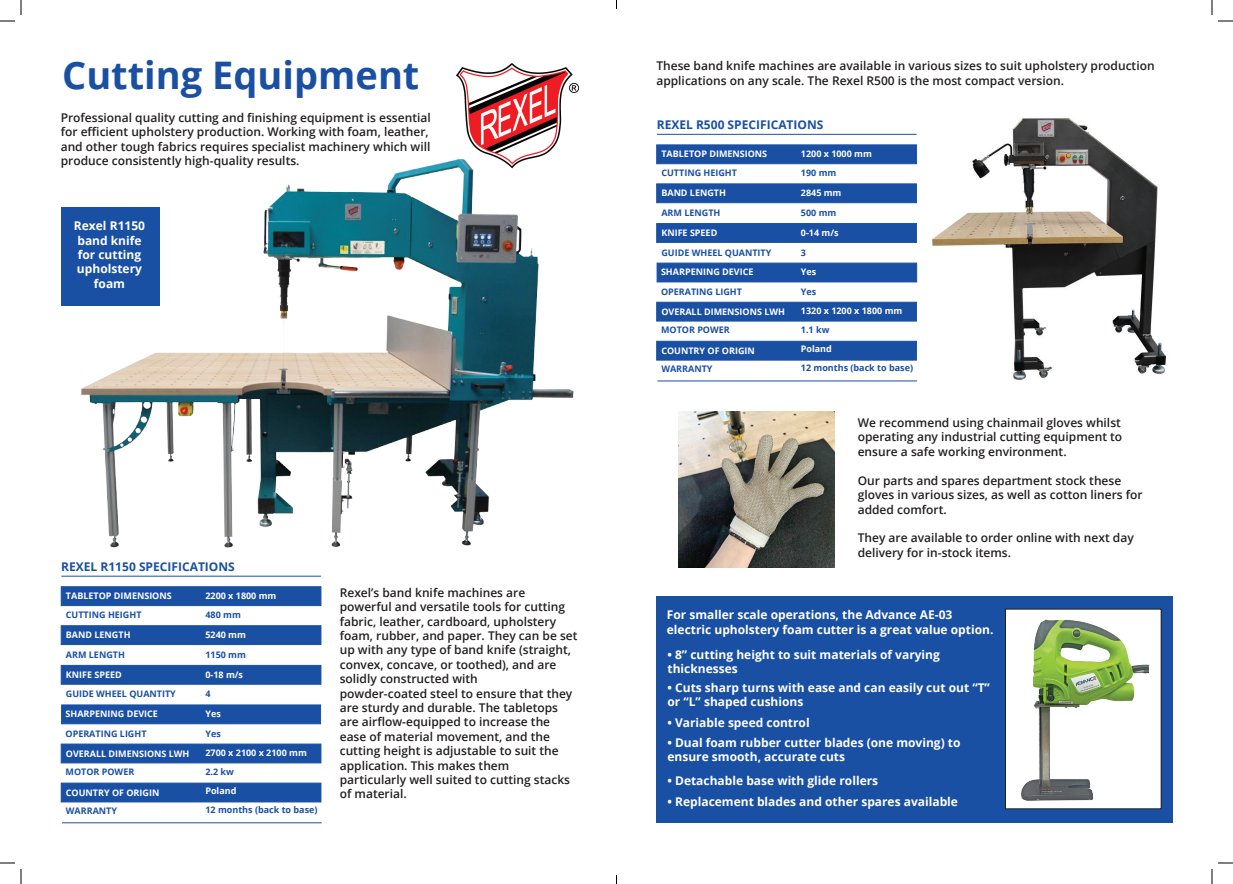
<style>
.page{position:relative;width:1233px;height:884px;background:#fff}
.page>*{position:absolute;margin:0;border:0;box-sizing:border-box;transform-origin:0 0}
.t1{font:700 38px "Open Sans";color:#1a50a3}
.t2{font:600 12px/14.4px "Open Sans";color:#231f20}
.t3{font:700 12px/14.4px "Open Sans";color:#fff}
.t4{font:700 12px "Open Sans";color:#1a50a3}
.t5{font:700 9px "Open Sans";color:#fff}
.t6{font:700 9px "Open Sans";color:#1a50a3}
</style>
<div class="page">
<div style="left:656px;top:596px;width:517px;height:227px;background:#1a50a3"></div>
<div style="left:61px;top:207px;width:98px;height:98px;background:#1a50a3"></div>
<img style="left:79px;top:159px;width:495px;height:389px">
<img style="left:932px;top:118px;width:234px;height:262px">
<hr style="left:61px;top:576px;width:260px;height:1px;background:#1a50a3">
<div style="left:61px;top:586px;width:260px;height:20px;background:#1a50a3;border:1px solid #1a50a3"></div>
<div style="left:61px;top:625px;width:260px;height:20px;background:#1a50a3;border:1px solid #1a50a3"></div>
<div style="left:61px;top:665px;width:260px;height:20px;background:#1a50a3;border:1px solid #1a50a3"></div>
<div style="left:61px;top:704px;width:260px;height:20px;background:#1a50a3;border:1px solid #1a50a3"></div>
<div style="left:61px;top:743px;width:260px;height:20px;background:#1a50a3;border:1px solid #1a50a3"></div>
<div style="left:61px;top:783px;width:260px;height:19px;background:#1a50a3"></div>
<hr style="left:62px;top:822px;width:260px;height:1px;background:#1a50a3">
<hr style="left:657px;top:134px;width:259px;height:1px;background:#1a50a3">
<div style="left:656px;top:144px;width:261px;height:20px;background:#1a50a3;border:1px solid #1a50a3"></div>
<div style="left:656px;top:183px;width:261px;height:20px;background:#1a50a3;border:1px solid #1a50a3"></div>
<div style="left:656px;top:223px;width:261px;height:20px;background:#1a50a3;border:1px solid #1a50a3"></div>
<div style="left:656px;top:263px;width:261px;height:19px;background:#1a50a3"></div>
<div style="left:656px;top:302px;width:261px;height:20px;background:#1a50a3;border:1px solid #1a50a3"></div>
<div style="left:656px;top:341px;width:261px;height:20px;background:#1a50a3;border:1px solid #1a50a3"></div>
<hr style="left:657px;top:380px;width:260px;height:1px;background:#1a50a3">
<img style="left:457px;top:63px;width:121px;height:108px">
<div style="left:1005px;top:609px;width:156px;height:200px;background:#fff"></div>
<div style="left:1005px;top:609px;width:156px;height:200px;border:1px solid #231f20"></div>
<img style="left:1015px;top:610px;width:133px;height:191px">
<img style="left:679px;top:411px;width:155px;height:156px">
<svg style="left:1218px;top:20px;width:15px;height:2px"></svg>
<svg style="left:1218px;top:862px;width:15px;height:2px"></svg>
<svg style="left:0;top:0;width:22px;height:22px"></svg>
<svg style="left:0;top:862px;width:22px;height:22px"></svg>
<svg style="left:1211px;top:0;width:1px;height:15px"></svg>
<svg style="left:1211px;top:869px;width:1px;height:15px"></svg>
<h1 class="t1" style="left:62px;top:48px;width:359px">Cutting Equipment</h1>
<p class="t2" style="left:61px;top:110px;width:371px">Professional quality cutting and finishing equipment is essential for efficient upholstery production. Working with foam, leather, and other tough fabrics requires specialist machinery which will produce consistently high-quality results.</p>
<p class="t3" style="left:74px;top:218px;width:73px;text-align:center">Rexel R1150 band knife for cutting upholstery foam</p>
<p class="t4" style="left:61px;top:558px;width:175px">REXEL R1150 SPECIFICATIONS</p>
<p class="t5" style="left:66px;top:589px;width:107px">TABLETOP DIMENSIONS</p>
<p class="t6" style="left:66px;top:608px;width:77px">CUTTING HEIGHT</p>
<p class="t6" style="left:66px;top:648px;width:61px">ARM LENGTH</p>
<p class="t6" style="left:66px;top:688px;width:111px">GUIDE WHEEL QUANTITY</p>
<p class="t6" style="left:66px;top:727px;width:83px">OPERATING LIGHT</p>
<p class="t6" style="left:66px;top:766px;width:70px">MOTOR POWER</p>
<p class="t6" style="left:66px;top:804px;width:53px">WARRANTY</p>
<p class="t5" style="left:66px;top:628px;width:66px">BAND LENGTH</p>
<p class="t5" style="left:66px;top:668px;width:57px">KNIFE SPEED</p>
<p class="t5" style="left:66px;top:707px;width:94px">SHARPENING DEVICE</p>
<p class="t5" style="left:66px;top:747px;width:125px">OVERALL DIMENSIONS LWH</p>
<p class="t5" style="left:66px;top:786px;width:95px">COUNTRY OF ORIGIN</p>
<p class="t5" style="left:205px;top:589px;width:73px">2200 x 1800 mm</p>
<p class="t6" style="left:205px;top:608px;width:37px">480 mm</p>
<p class="t5" style="left:205px;top:628px;width:42px">5240 mm</p>
<p class="t6" style="left:205px;top:648px;width:42px">1150 mm</p>
<p class="t5" style="left:205px;top:668px;width:39px">0-18 m/s</p>
<p class="t6" style="left:205px;top:688px;width:7px">4</p>
<p class="t5" style="left:205px;top:707px;width:17px">Yes</p>
<p class="t6" style="left:205px;top:727px;width:17px">Yes</p>
<p class="t5" style="left:205px;top:746px;width:103px">2700 x 2100 x 2100 mm</p>
<p class="t6" style="left:205px;top:765px;width:30px">2.2 kw</p>
<p class="t5" style="left:205px;top:784px;width:33px">Poland</p>
<p class="t6" style="left:205px;top:803px;width:114px">12 months (back to base)</p>
<p class="t2" style="left:340px;top:585px;width:239px">Rexel’s band knife machines are powerful and versatile tools for cutting fabric, leather, cardboard, upholstery foam, rubber, and paper. They can be set up with any type of band knife (straight, convex, concave, or toothed), and are solidly constructed with<br>powder-coated steel to ensure that they are sturdy and durable. The tabletops are airflow-equipped to increase the ease of material movement, and the cutting height is adjustable to suit the application. This makes them particularly well suited to cutting stacks of material.</p>
<p class="t2" style="left:656px;top:58px;width:500px">These band knife machines are available in various sizes to suit upholstery production applications on any scale. The Rexel R500 is the most compact version.</p>
<p class="t4" style="left:657px;top:116px;width:168px">REXEL R500 SPECIFICATIONS</p>
<p class="t5" style="left:661px;top:147px;width:107px">TABLETOP DIMENSIONS</p>
<p class="t6" style="left:661px;top:166px;width:77px">CUTTING HEIGHT</p>
<p class="t6" style="left:661px;top:206px;width:61px">ARM LENGTH</p>
<p class="t6" style="left:661px;top:246px;width:111px">GUIDE WHEEL QUANTITY</p>
<p class="t6" style="left:661px;top:285px;width:83px">OPERATING LIGHT</p>
<p class="t6" style="left:661px;top:324px;width:70px">MOTOR POWER</p>
<p class="t6" style="left:661px;top:362px;width:53px">WARRANTY</p>
<p class="t5" style="left:661px;top:186px;width:66px">BAND LENGTH</p>
<p class="t5" style="left:661px;top:226px;width:57px">KNIFE SPEED</p>
<p class="t5" style="left:661px;top:265px;width:94px">SHARPENING DEVICE</p>
<p class="t5" style="left:661px;top:305px;width:125px">OVERALL DIMENSIONS LWH</p>
<p class="t5" style="left:661px;top:344px;width:95px">COUNTRY OF ORIGIN</p>
<p class="t5" style="left:801px;top:147px;width:73px">1200 x 1000 mm</p>
<p class="t6" style="left:801px;top:166px;width:37px">190 mm</p>
<p class="t5" style="left:801px;top:186px;width:42px">2845 mm</p>
<p class="t6" style="left:801px;top:206px;width:37px">500 mm</p>
<p class="t5" style="left:801px;top:226px;width:39px">0-14 m/s</p>
<p class="t6" style="left:801px;top:246px;width:7px">3</p>
<p class="t5" style="left:801px;top:265px;width:17px">Yes</p>
<p class="t6" style="left:801px;top:285px;width:17px">Yes</p>
<p class="t5" style="left:801px;top:304px;width:103px">1320 x 1200 x 1800 mm</p>
<p class="t6" style="left:801px;top:324px;width:30px">1.1 kw</p>
<p class="t5" style="left:801px;top:343px;width:33px">Poland</p>
<p class="t6" style="left:801px;top:361px;width:114px">12 months (back to base)</p>
<p class="t2" style="left:857px;top:415px;width:266px;text-align:justify">We recommend using chainmail gloves whilst operating any industrial cutting equipment to ensure a safe working environment.</p>
<p class="t2" style="left:857px;top:473px;width:286px">Our parts and spares department stock these gloves in various sizes, as well as cotton liners for added comfort.</p>
<p class="t2" style="left:857px;top:530px;width:277px">They are available to order online with next day delivery for in-stock items.</p>
<p class="t3" style="left:667px;top:607px;width:328px">For smaller scale operations, the Advance AE-03 electric upholstery foam cutter is a great value option.</p>
<p class="t3" style="left:667px;top:647px;width:274px">• 8” cutting height to suit materials of varying thicknesses</p>
<p class="t3" style="left:667px;top:680px;width:324px">• Cuts sharp turns with ease and can easily cut out “T” or “L” shaped cushions</p>
<p class="t3" style="left:667px;top:735px;width:295px">• Dual foam rubber cutter blades (one moving) to ensure smooth, accurate cuts</p>
<p class="t3" style="left:667px;top:773px;width:212px">• Detachable base with glide rollers</p>
<p class="t3" style="left:667px;top:794px;width:292px">• Replacement blades and other spares available</p>
<p class="t3" style="left:667px;top:715px;width:144px">• Variable speed control</p>
</div>
